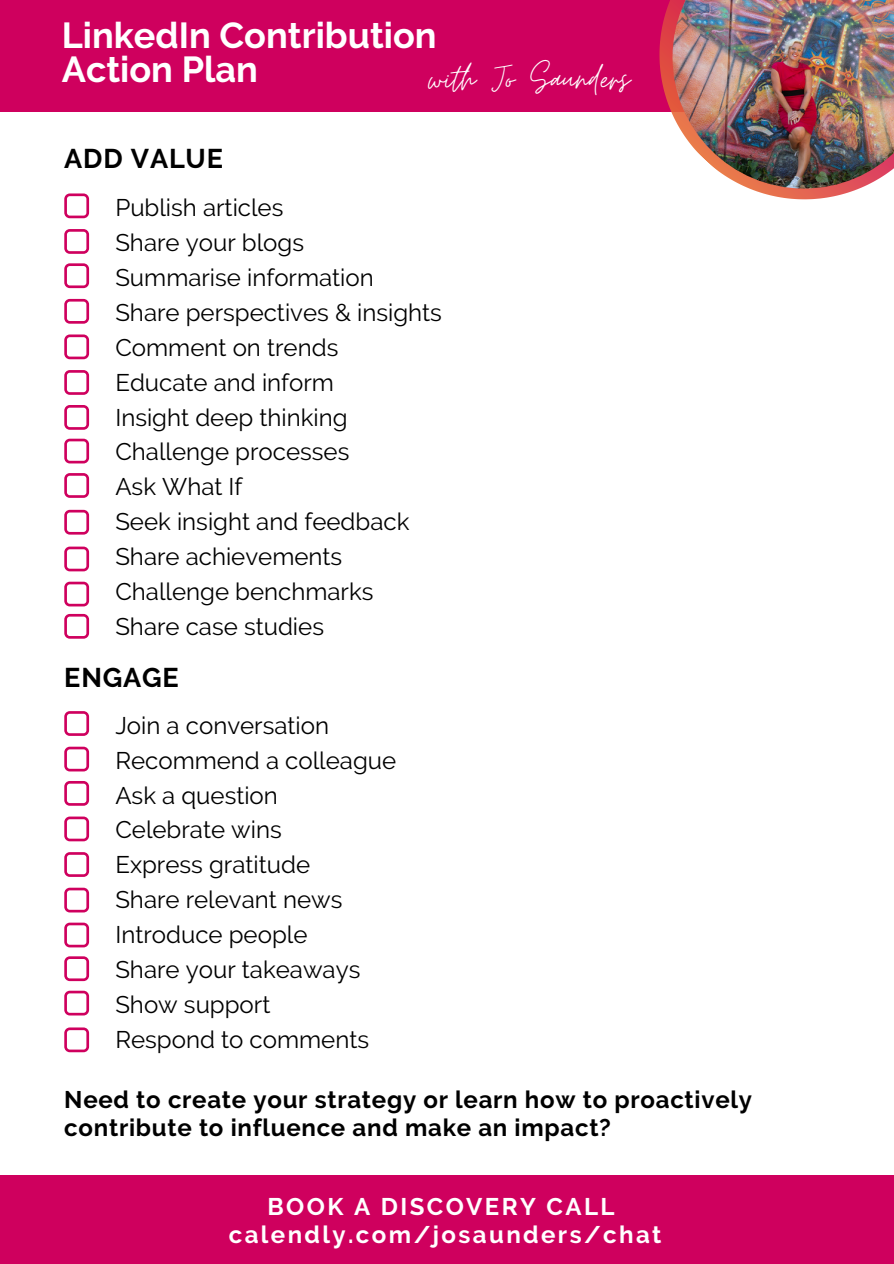
<style>
.page{position:relative;width:894px;height:1264px;background:#fff}
.page>*{position:absolute;margin:0;border:0;box-sizing:border-box;transform-origin:0 0}
.t1{font:42px "Moon Time";color:#fff}
.t2{font:700 36px "Raleway";color:#fff}
.t3{font:700 27px "Raleway";letter-spacing:.03em;color:#000}
.t4{font:24px "Raleway";color:#000}
.t5{font:700 24px/28.2px "Raleway";letter-spacing:.03em;color:#000}
.t6{font:700 24px "Raleway";letter-spacing:.1em;color:#fff}
</style>
<div class="page">
<div style="left:0;top:0;width:893px;height:111px;background:#cf005e"></div>
<div style="left:0;top:1175px;width:893px;height:88px;background:#cf005e"></div>
<svg style="left:599px;top:0;width:261px;height:200px"></svg>
<img style="left:672px;top:0;width:221px;height:188px">
<svg style="left:64px;top:193px;width:25px;height:25px"></svg>
<svg style="left:64px;top:229px;width:25px;height:25px"></svg>
<svg style="left:64px;top:263px;width:25px;height:25px"></svg>
<svg style="left:64px;top:299px;width:25px;height:25px"></svg>
<svg style="left:64px;top:334px;width:25px;height:25px"></svg>
<svg style="left:64px;top:370px;width:25px;height:25px"></svg>
<svg style="left:64px;top:405px;width:25px;height:25px"></svg>
<svg style="left:64px;top:438px;width:25px;height:25px"></svg>
<svg style="left:64px;top:473px;width:25px;height:25px"></svg>
<svg style="left:64px;top:510px;width:25px;height:24px"></svg>
<svg style="left:64px;top:546px;width:25px;height:25px"></svg>
<svg style="left:64px;top:581px;width:25px;height:25px"></svg>
<svg style="left:64px;top:614px;width:25px;height:24px"></svg>
<svg style="left:64px;top:711px;width:25px;height:25px"></svg>
<svg style="left:64px;top:746px;width:25px;height:25px"></svg>
<svg style="left:64px;top:781px;width:25px;height:24px"></svg>
<svg style="left:64px;top:816px;width:25px;height:25px"></svg>
<svg style="left:64px;top:852px;width:25px;height:24px"></svg>
<svg style="left:64px;top:887px;width:25px;height:25px"></svg>
<svg style="left:64px;top:922px;width:25px;height:25px"></svg>
<svg style="left:64px;top:956px;width:25px;height:25px"></svg>
<svg style="left:64px;top:990px;width:25px;height:25px"></svg>
<svg style="left:64px;top:1027px;width:25px;height:25px"></svg>
<p class="t2" style="left:62px;top:14px;width:376px">LinkedIn Contribution</p>
<p class="t2" style="left:62px;top:48px;width:198px">Action Plan</p>
<p class="t1" style="left:428px;top:53px;width:203px">with Jo Saunders</p>
<p class="t3" style="left:64px;top:142px;width:160px">ADD VALUE</p>
<p class="t4" style="left:115px;top:193px;width:169px">Publish articles</p>
<p class="t4" style="left:115px;top:228px;width:190px">Share your blogs</p>
<p class="t4" style="left:115px;top:263px;width:260px">Summarise information</p>
<p class="t4" style="left:115px;top:298px;width:328px">Share perspectives &amp; insights</p>
<p class="t4" style="left:115px;top:333px;width:224px">Comment on trends</p>
<p class="t4" style="left:115px;top:368px;width:220px">Educate and inform</p>
<p class="t4" style="left:115px;top:403px;width:234px">Insight deep thinking</p>
<p class="t4" style="left:115px;top:438px;width:235px">Challenge processes</p>
<p class="t4" style="left:115px;top:473px;width:129px">Ask What If</p>
<p class="t4" style="left:115px;top:507px;width:295px">Seek insight and feedback</p>
<p class="t4" style="left:115px;top:542px;width:228px">Share achievements</p>
<p class="t4" style="left:115px;top:577px;width:259px">Challenge benchmarks</p>
<p class="t4" style="left:115px;top:612px;width:210px">Share case studies</p>
<p class="t3" style="left:64px;top:661px;width:116px">ENGAGE</p>
<p class="t4" style="left:115px;top:711px;width:215px">Join a conversation</p>
<p class="t4" style="left:115px;top:746px;width:282px">Recommend a colleague</p>
<p class="t4" style="left:115px;top:781px;width:164px">Ask a question</p>
<p class="t4" style="left:115px;top:815px;width:168px">Celebrate wins</p>
<p class="t4" style="left:115px;top:850px;width:196px">Express gratitude</p>
<p class="t4" style="left:115px;top:885px;width:228px">Share relevant news</p>
<p class="t4" style="left:115px;top:920px;width:193px">Introduce people</p>
<p class="t4" style="left:115px;top:955px;width:246px">Share your takeaways</p>
<p class="t4" style="left:115px;top:990px;width:156px">Show support</p>
<p class="t4" style="left:115px;top:1025px;width:255px">Respond to comments</p>
<p class="t5" style="left:64px;top:1085px;width:689px">Need to create your strategy or learn how to proactively contribute to influence and make an impact?</p>
<p class="t6" style="left:267px;top:1191px;width:348px">BOOK A DISCOVERY CALL</p>
<p class="t6" style="left:229px;top:1220px;width:434px">calendly.com/josaunders/chat</p>
</div>
